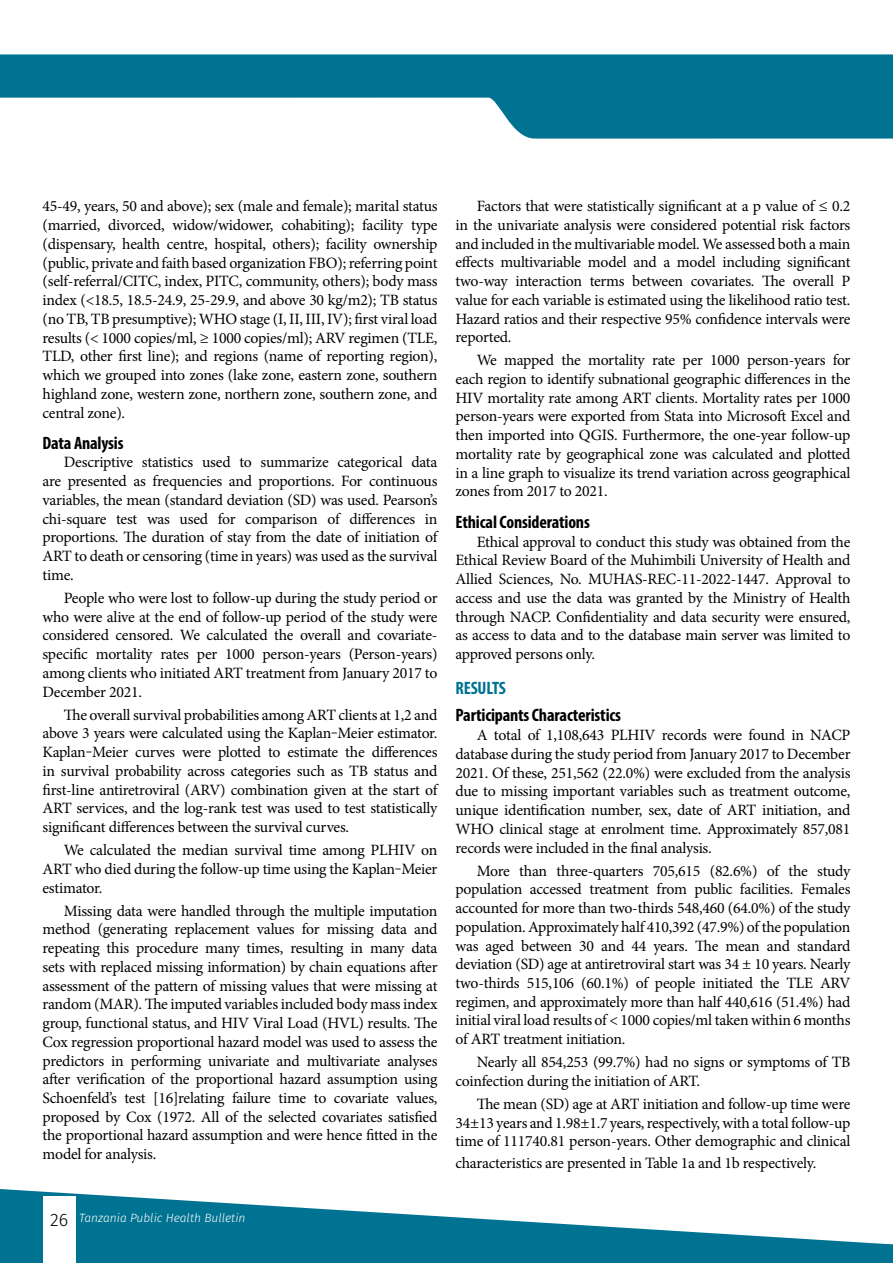
<style>
.page{position:relative;width:893px;height:1263px;background:#fff}
.page>*{position:absolute;margin:0;border:0;box-sizing:border-box;transform-origin:0 0}
.t1{font:700 condensed 18px "Myriad Pro";letter-spacing:-.01em;color:#000}
.t2{font:700 condensed 18px "Myriad Pro";letter-spacing:-.01em;color:#007392}
.t3{font:15.75px/18.8px "Minion Pro";letter-spacing:-.015em;color:#000;text-align:justify}
.t4{font:italic 300 12px "Fira Sans";color:#fff}
.s1{font-style:normal;font-size:18px;color:#000}
</style>
<div class="page">
<svg style="left:0;top:1189px;width:880px;height:74px;fill:#007392"></svg>
<svg style="left:880px;top:1243px;width:13px;height:20px"></svg>
<div style="left:43px;top:1196px;width:32px;height:67px;background:#fff"></div>
<svg style="left:0;top:54px;width:893px;height:85px;fill:#007392"></svg>
<p class="t3" style="left:43px;top:197px;width:396px">45-49, years, 50 and above); sex (male and female); marital status (married, divorced, widow/widower, cohabiting); facility type (dispensary, health centre, hospital, others); facility ownership (public, private and faith based organization FBO); referring point (self-referral/CITC, index, PITC, community, others); body mass index (&lt;18.5, 18.5-24.9, 25-29.9, and above 30 kg/m2); TB status (no TB, TB presumptive); WHO stage (I, II, III, IV); first viral load results (&lt; 1000 copies/ml, ≥ 1000 copies/ml); ARV regimen (TLE, TLD, other first line); and regions (name of reporting region), which we grouped into zones (lake zone, eastern zone, southern highland zone, western zone, northern zone, southern zone, and central zone).</p>
<p class="t1" style="left:43px;top:431px;width:83px">Data Analysis</p>
<p class="t3" style="left:43px;top:453px;width:396px;text-indent:21px">Descriptive statistics used to summarize categorical data are presented as frequencies and proportions. For continuous variables, the mean (standard deviation (SD) was used. Pearson’s chi-square test was used for comparison of differences in proportions. The duration of stay from the date of initiation of ART to death or censoring (time in years) was used as the survival time.</p>
<p class="t3" style="left:43px;top:588px;width:396px;text-indent:21px">People who were lost to follow-up during the study period or who were alive at the end of follow-up period of the study were considered censored. We calculated the overall and covariate&shy;specific mortality rates per 1000 person-years (Person-years) among clients who initiated ART treatment from January 2017 to December 2021.</p>
<p class="t3" style="left:43px;top:705px;width:396px;text-indent:21px">The overall survival probabilities among ART clients at 1,2 and above 3 years were calculated using the Kaplan‒Meier estimator.<br>Kaplan‒Meier curves were plotted to estimate the differences in survival probability across categories such as TB status and first-line antiretroviral (ARV) combination given at the start of ART services, and the log-rank test was used to test statistically significant differences between the survival curves.</p>
<p class="t3" style="left:43px;top:841px;width:396px;text-indent:21px">We calculated the median survival time among PLHIV on ART who died during the follow-up time using the Kaplan‒Meier estimator.</p>
<p class="t3" style="left:43px;top:901px;width:396px;text-indent:21px">Missing data were handled through the multiple imputation method (generating replacement values for missing data and repeating this procedure many times, resulting in many data sets with replaced missing information) by chain equations after assessment of the pattern of missing values that were missing at random (MAR). The imputed variables included body mass index group, functional status, and HIV Viral Load (HVL) results. The Cox regression proportional hazard model was used to assess the predictors in performing univariate and multivariate analyses after verification of the proportional hazard assumption using Schoenfeld’s test [16]relating failure time to covariate values, proposed by Cox (1972. All of the selected covariates satisfied the proportional hazard assumption and were hence fitted in the model for analysis.</p>
<p class="t4" style="left:50px;top:1209px;width:197px"><span class="s1">26</span> Tanzania Public Health Bulletin</p>
<p class="t3" style="left:455px;top:197px;width:396px;text-indent:21px">Factors that were statistically significant at a p value of ≤ 0.2 in the univariate analysis were considered potential risk factors and included in the multivariable model. We assessed both a main effects multivariable model and a model including significant two-way interaction terms between covariates. The overall P value for each variable is estimated using the likelihood ratio test.<br>Hazard ratios and their respective 95% confidence intervals were reported.</p>
<p class="t3" style="left:455px;top:351px;width:396px;text-indent:21px">We mapped the mortality rate per 1000 person-years for each region to identify subnational geographic differences in the HIV mortality rate among ART clients. Mortality rates per 1000 person-years were exported from Stata into Microsoft Excel and then imported into QGIS. Furthermore, the one-year follow-up mortality rate by geographical zone was calculated and plotted in a line graph to visualize its trend variation across geographical zones from 2017 to 2021.</p>
<p class="t1" style="left:455px;top:511px;width:136px">Ethical Considerations</p>
<p class="t3" style="left:455px;top:532px;width:396px;text-indent:21px">Ethical approval to conduct this study was obtained from the Ethical Review Board of the Muhimbili University of Health and Allied Sciences, No. MUHAS-REC-11-2022-1447. Approval to access and use the data was granted by the Ministry of Health through NACP. Confidentiality and data security were ensured, as access to data and to the database main server was limited to approved persons only.</p>
<p class="t2" style="left:455px;top:677px;width:52px">RESULTS</p>
<p class="t1" style="left:455px;top:704px;width:167px">Participants Characteristics</p>
<p class="t3" style="left:455px;top:726px;width:396px;text-indent:21px">A total of 1,108,643 PLHIV records were found in NACP database during the study period from January 2017 to December 2021. Of these, 251,562 (22.0%) were excluded from the analysis due to missing important variables such as treatment outcome, unique identification number, sex, date of ART initiation, and WHO clinical stage at enrolment time. Approximately 857,081 records were included in the final analysis.</p>
<p class="t3" style="left:455px;top:861px;width:396px;text-indent:21px">More than three-quarters 705,615 (82.6%) of the study population accessed treatment from public facilities. Females accounted for more than two-thirds 548,460 (64.0%) of the study population. Approximately half 410,392 (47.9%) of the population was aged between 30 and 44 years. The mean and standard deviation (SD) age at antiretroviral start was 34 ± 10 years. Nearly two-thirds 515,106 (60.1%) of people initiated the TLE ARV regimen, and approximately more than half 440,616 (51.4%) had initial viral load results of &lt; 1000 copies/ml taken within 6 months of ART treatment initiation.</p>
<p class="t3" style="left:455px;top:1053px;width:397px;text-indent:21px">Nearly all 854,253 (99.7%) had no signs or symptoms of TB coinfection during the initiation of ART.</p>
<p class="t3" style="left:455px;top:1094px;width:396px;text-indent:21px">The mean (SD) age at ART initiation and follow-up time were 34±13 years and 1.98±1.7 years, respectively, with a total follow-up time of 111740.81 person-years. Other demographic and clinical</p>
<p class="t3" style="left:455px;top:1154px;width:362px">characteristics are presented in Table 1a and 1b respectively.</p>
</div>
